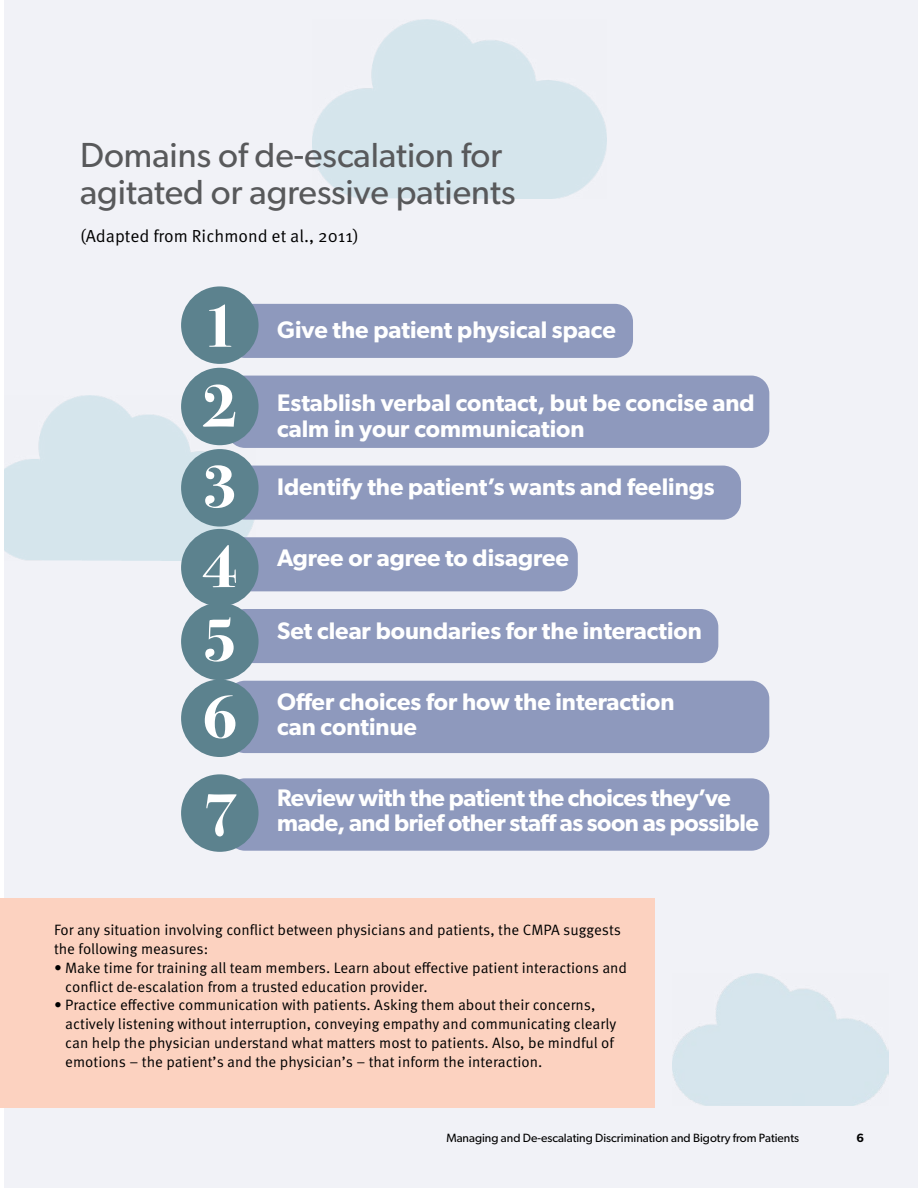
<style>
.page{position:relative;width:918px;height:1188px;background:#fff}
.page>*{position:absolute;margin:0;border:0;box-sizing:border-box;transform-origin:0 0}
.t1{font:34.95px/37.5px "Gibson";color:#58595b}
.t2{font:600 24px/25.5px "Gibson";color:#fff}
.t3{font:600 24px/25.5px "Gibson";letter-spacing:-.02em;color:#fff}
.t4{font:17.4px "Meta OT Norm";color:#000}
.t5{font:15px/18.8px "Meta OT Norm";color:#000}
.t6{font:12px "Gibson";color:#000}
.t7{font:600 12px "Gibson";color:#000}
</style>
<div class="page">
<div style="left:4px;top:0;width:914px;height:1188px;background:#f1f2f7"></div>
<img style="left:4px;top:396px;width:251px;height:165px">
<img style="left:673px;top:974px;width:215px;height:131px">
<div style="left:0;top:899px;width:654px;height:209px;background:#fcd2c0"></div>
<div style="left:227px;top:304px;width:406px;height:54px;background:#8e99bd;border-radius:18px"></div>
<div style="left:227px;top:376px;width:542px;height:72px;background:#8e99bd;border-radius:18px"></div>
<div style="left:227px;top:681px;width:542px;height:72px;background:#8e99bd;border-radius:18px"></div>
<div style="left:227px;top:778px;width:542px;height:73px;background:#8e99bd;border-radius:18px"></div>
<div style="left:227px;top:466px;width:514px;height:54px;background:#8e99bd;border-radius:18px"></div>
<div style="left:227px;top:537px;width:351px;height:54px;background:#8e99bd;border-radius:18px"></div>
<div style="left:227px;top:609px;width:491px;height:54px;background:#8e99bd;border-radius:18px"></div>
<div style="left:181px;top:368px;width:78px;height:77px;background:#5c828e;border-radius:50%"></div>
<svg style="left:203px;top:384px;width:32px;height:43px"></svg>
<div style="left:181px;top:286px;width:78px;height:78px;background:#5c828e;border-radius:50%"></div>
<svg style="left:209px;top:304px;width:22px;height:43px"></svg>
<div style="left:181px;top:774px;width:78px;height:78px;background:#5c828e;border-radius:50%"></div>
<svg style="left:206px;top:794px;width:31px;height:42px"></svg>
<div style="left:181px;top:449px;width:78px;height:78px;background:#5c828e;border-radius:50%"></div>
<svg style="left:205px;top:465px;width:29px;height:43px"></svg>
<div style="left:181px;top:529px;width:78px;height:77px;background:#5c828e;border-radius:50%"></div>
<svg style="left:203px;top:545px;width:33px;height:42px"></svg>
<div style="left:181px;top:603px;width:78px;height:77px;background:#5c828e;border-radius:50%"></div>
<svg style="left:205px;top:617px;width:29px;height:45px"></svg>
<div style="left:181px;top:680px;width:78px;height:77px;background:#5c828e;border-radius:50%"></div>
<svg style="left:205px;top:695px;width:30px;height:44px"></svg>
<h1 class="t1" style="left:80px;top:135px;width:437px">Domains of de-escalation for agitated or agressive patients</h1>
<p class="t4" style="left:80px;top:225px;width:280px">(Adapted from Richmond et al., 2011)</p>
<h2 class="t2" style="left:277px;top:316px;width:340px">Give the patient physical space</h2>
<h2 class="t2" style="left:277px;top:390px;width:479px">Establish verbal contact, but be concise and calm in your communication</h2>
<h2 class="t2" style="left:277px;top:474px;width:439px">Identify the patient’s wants and feelings</h2>
<h2 class="t2" style="left:277px;top:544px;width:293px">Agree or agree to disagree</h2>
<h2 class="t2" style="left:277px;top:618px;width:426px">Set clear boundaries for the interaction</h2>
<h2 class="t2" style="left:277px;top:688px;width:399px">Offer choices for how the interaction can continue</h2>
<h2 class="t3" style="left:277px;top:784px;width:483px">Review with the patient the choices they’ve made, and brief other staff as soon as possible</h2>
<p class="t5" style="left:54px;top:921px;width:569px">For any situation involving conflict between physicians and patients, the CMPA suggests the following measures:</p>
<p class="t5" style="left:65px;top:958px;width:563px;text-indent:-11px">• Make time for training all team members. Learn about effective patient interactions and conflict de-escalation from a trusted education provider.</p>
<p class="t5" style="left:65px;top:996px;width:552px;text-indent:-11px">• Practice effective communication with patients. Asking them about their concerns, actively listening without interruption, conveying empathy and communicating clearly can help the physician understand what matters most to patients. Also, be mindful of emotions – the patient’s and the physician’s – that inform the interaction.</p>
<p class="t6" style="left:446px;top:1130px;width:354px">Managing and De-escalating Discrimination and Bigotry from Patients</p>
<p class="t7" style="left:856px;top:1130px;width:9px">6</p>
</div>
